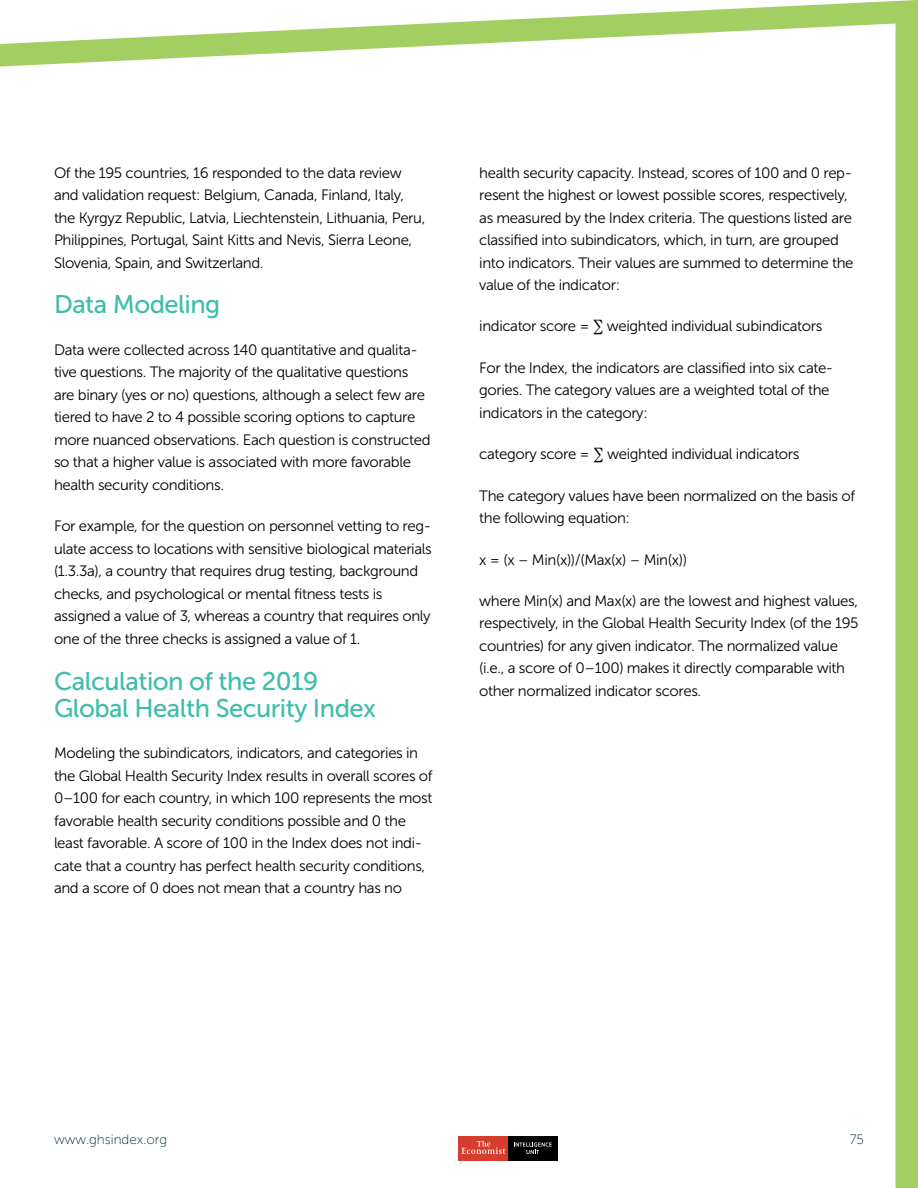
<style>
.page{position:relative;width:918px;height:1188px;background:#fff}
.page>*{position:absolute;margin:0;border:0;box-sizing:border-box;transform-origin:0 0}
.t1{font:25.5px/27px "Museo Sans 500";letter-spacing:-.02em;color:#3fbdab}
.t2{font:15px/22.5px "Museo Sans 300";letter-spacing:-.025em;color:#000}
.t3{font:13.5px "Museo Sans 100";color:#00293d}
</style>
<div class="page">
<svg style="left:0;top:0;width:918px;height:198px"></svg>
<div style="left:896px;top:14px;width:22px;height:1174px;background:#a3cf62"></div>
<div style="left:459px;top:1136px;width:49px;height:25px;background:#d73d2e"></div>
<svg style="left:462px;top:1141px;width:43px;height:13px"></svg>
<div style="left:508px;top:1136px;width:50px;height:25px;background:#000"></div>
<svg style="left:514px;top:1143px;width:38px;height:11px"></svg>
<hr style="left:915px;top:6px;width:3px;height:1182px;background:#a3cf62">
<p class="t2" style="left:54px;top:161px;width:373px">Of the 195 countries, 16 responded to the data review and validation request: Belgium, Canada, Finland, Italy, the Kyrgyz Republic, Latvia, Liechtenstein, Lithuania, Peru, Philippines, Portugal, Saint Kitts and Nevis, Sierra Leone, Slovenia, Spain, and Switzerland.</p>
<h1 class="t1" style="left:54px;top:291px;width:168px">Data Modeling</h1>
<p class="t2" style="left:54px;top:339px;width:378px">Data were collected across 140 quantitative and qualita&shy;tive questions. The majority of the qualitative questions are binary (yes or no) questions, although a select few are tiered to have 2 to 4 possible scoring options to capture more nuanced observations. Each question is constructed so that a higher value is associated with more favorable health security conditions.</p>
<p class="t2" style="left:54px;top:515px;width:379px">For example, for the question on personnel vetting to reg&shy;ulate access to locations with sensitive biological materials (1.3.3a), a country that requires drug testing, background checks, and psychological or mental fitness tests is assigned a value of 3, whereas a country that requires only one of the three checks is assigned a value of 1.</p>
<h1 class="t1" style="left:54px;top:667px;width:324px">Calculation of the 2019<br>Global Health Security Index</h1>
<p class="t2" style="left:54px;top:742px;width:380px">Modeling the subindicators, indicators, and categories in the Global Health Security Index results in overall scores of 0–100 for each country, in which 100 represents the most favorable health security conditions possible and 0 the least favorable. A score of 100 in the Index does not indi&shy;cate that a country has perfect health security conditions, and a score of 0 does not mean that a country has no</p>
<p class="t2" style="left:479px;top:161px;width:376px">health security capacity. Instead, scores of 100 and 0 rep&shy;resent the highest or lowest possible scores, respectively, as measured by the Index criteria. The questions listed are classified into subindicators, which, in turn, are grouped into indicators. Their values are summed to determine the value of the indicator:</p>
<p class="t2" style="left:479px;top:315px;width:345px">indicator score = ∑ weighted individual subindicators</p>
<p class="t2" style="left:479px;top:357px;width:356px">For the Index, the indicators are classified into six cate&shy;gories. The category values are a weighted total of the indicators in the category:</p>
<p class="t2" style="left:479px;top:443px;width:322px">category score = ∑ weighted individual indicators</p>
<p class="t2" style="left:479px;top:484px;width:377px">The category values have been normalized on the basis of the following equation:</p>
<p class="t2" style="left:479px;top:548px;width:209px">x = (x – Min(x))/(Max(x) – Min(x))</p>
<p class="t2" style="left:479px;top:590px;width:381px">where Min(x) and Max(x) are the lowest and highest values, respectively, in the Global Health Security Index (of the 195 countries) for any given indicator. The normalized value (i.e., a score of 0–100) makes it directly comparable with other normalized indicator scores.</p>
<p class="t3" style="left:54px;top:1132px;width:115px">www.ghsindex.org</p>
<p class="t3" style="left:850px;top:1132px;width:16px">75</p>
</div>
